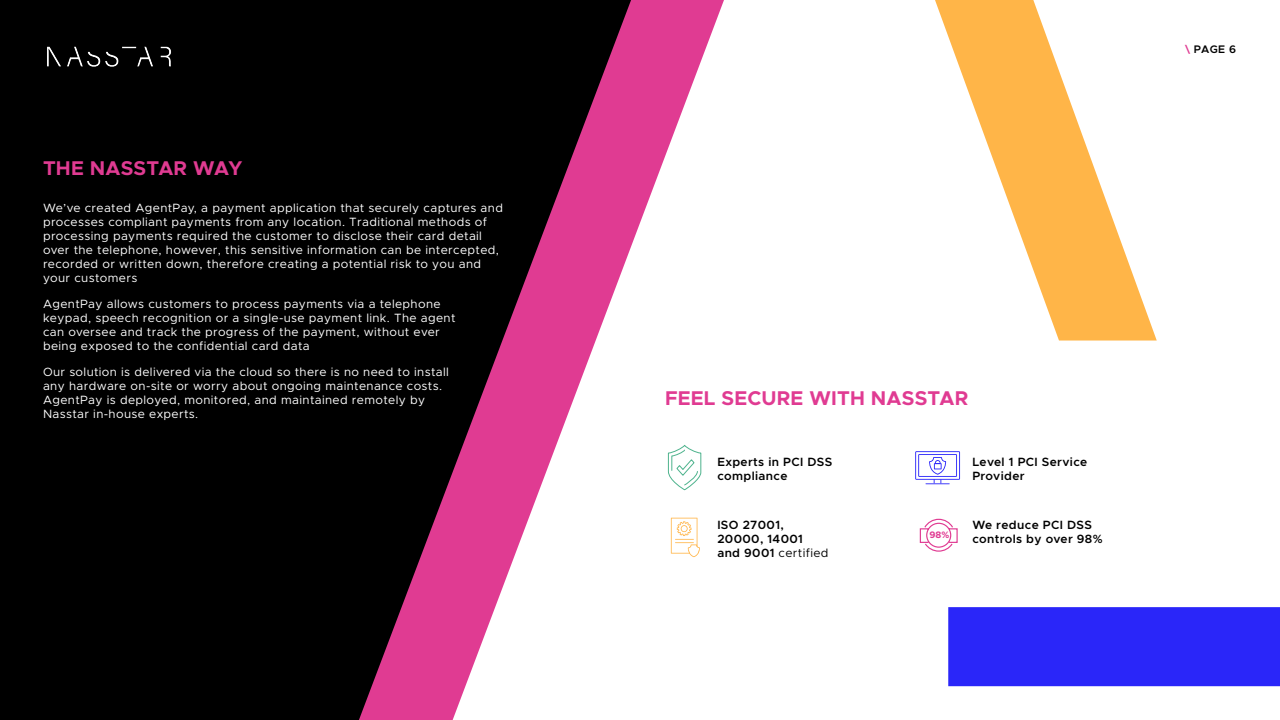
<style>
.page{position:relative;width:1280px;height:720px;background:#fff}
.page>*{position:absolute;margin:0;border:0;box-sizing:border-box;transform-origin:0 0}
.t1{font:700 20px "Metropolis";letter-spacing:.01em;color:#e03b92}
.t2{font:12px/14px "Metropolis";letter-spacing:.03em;color:#fff}
.t3{font:600 12px/14px "Metropolis";letter-spacing:.03em;color:#000}
.t4{font:600 11px "Metropolis";color:#000}
.t5{font:700 9.4px "Metropolis";color:#e03b92}
.s1{color:#e03b92}
.s2{font-weight:400}
</style>
<div class="page">
<div style="left:0;top:0;width:359px;height:720px;background:#000"></div>
<svg style="left:935px;top:0;width:222px;height:341px"></svg>
<svg style="left:359px;top:0;width:365px;height:720px"></svg>
<svg style="left:915px;top:451px;width:45px;height:33px"></svg>
<svg style="left:668px;top:444px;width:34px;height:47px"></svg>
<svg style="left:671px;top:518px;width:29px;height:39px"></svg>
<svg style="left:919px;top:518px;width:39px;height:34px"></svg>
<div style="left:948px;top:607px;width:332px;height:79px;background:#2a26f9"></div>
<img style="left:42px;top:46px;width:144px;height:29px">
<img style="left:45px;top:44px;width:144px;height:29px">
<h1 class="t1" style="left:43px;top:156px;width:201px">THE NASSTAR WAY</h1>
<p class="t2" style="left:43px;top:201px;width:461px">We’ve created AgentPay, a payment application that securely captures and processes compliant payments from any location. Traditional methods of processing payments required the customer to disclose their card detail over the telephone, however, this sensitive information can be intercepted, recorded or written down, therefore creating a potential risk to you and your customers</p>
<p class="t2" style="left:43px;top:297px;width:414px">AgentPay allows customers to process payments via a telephone keypad, speech recognition or a single-use payment link. The agent can oversee and track the progress of the payment, without ever being exposed to the confidential card data</p>
<p class="t2" style="left:43px;top:365px;width:407px">Our solution is delivered via the cloud so there is no need to install any hardware on-site or worry about ongoing maintenance costs.<br>AgentPay is deployed, monitored, and maintained remotely by Nasstar in-house experts.</p>
<p class="t4" style="left:1185px;top:42px;width:52px"><span class="s1">\</span> PAGE 6</p>
<h1 class="t1" style="left:665px;top:386px;width:305px">FEEL SECURE WITH NASSTAR</h1>
<p class="t3" style="left:717px;top:455px;width:116px">Experts in PCI DSS compliance</p>
<p class="t3" style="left:717px;top:518px;width:113px">ISO 27001,<br>20000, 14001 and 9001 <span class="s2">certified</span></p>
<p class="t5" style="left:929px;top:529px;width:21px">98%</p>
<p class="t3" style="left:972px;top:455px;width:116px">Level 1 PCI Service<br>Provider</p>
<p class="t3" style="left:972px;top:518px;width:132px">We reduce PCI DSS controls by over 98%</p>
</div>
